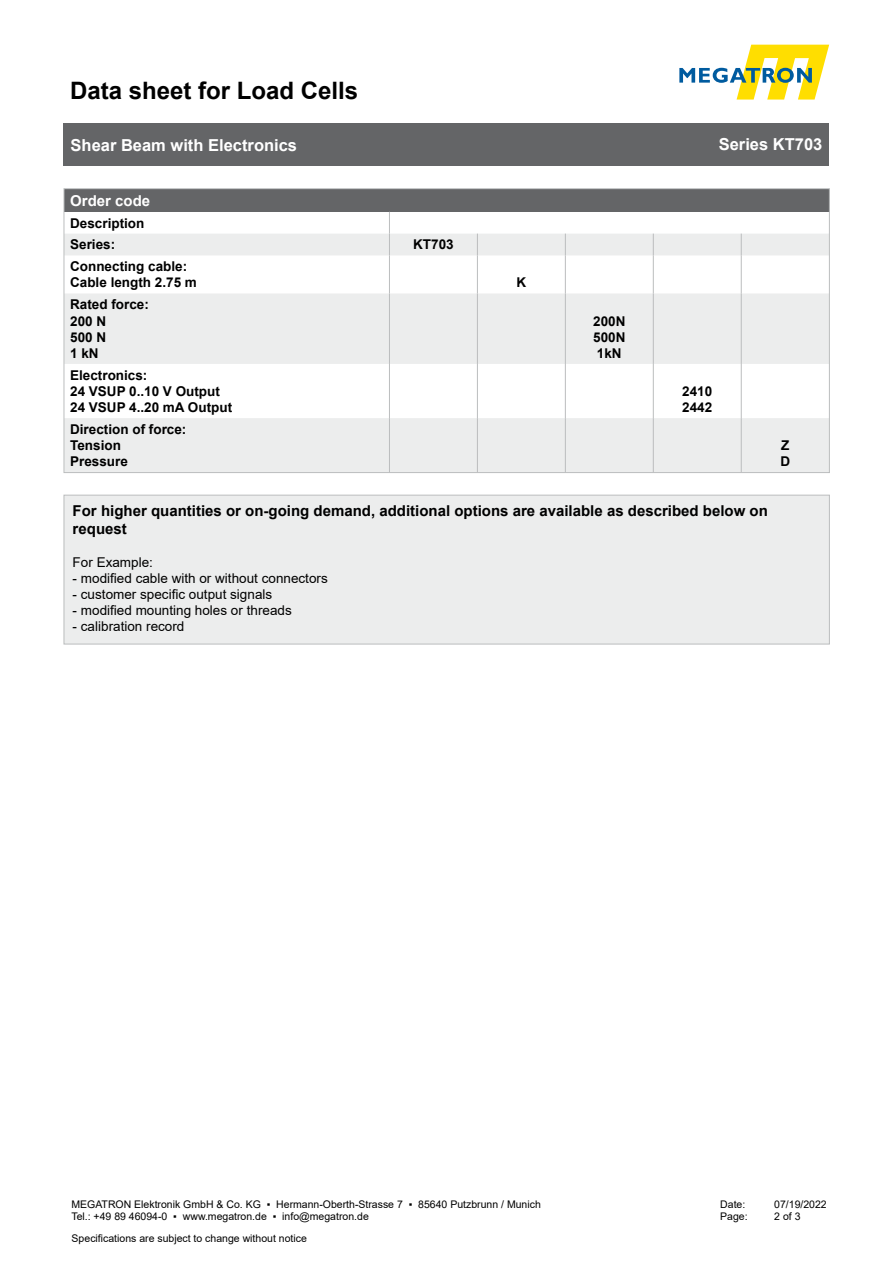
<style>
.page{position:relative;width:893px;height:1263px;background:#fff}
.page>*{position:absolute;margin:0;border:0;box-sizing:border-box;transform-origin:0 0}
.t1{font:700 24px "Arial";color:#000}
.t2{font:700 16.5px "Arial";color:#fff}
.t3{font:700 15px/18px "Arial";color:#000}
.t4{font:700 15px "Arial";color:#fff}
.t5{font:700 13.5px "Arial";color:#000}
.t6{font:13.5px "Arial";color:#000}
.t7{font:10.5px/12.6px "Arial";color:#000}
</style>
<div class="page">
<svg style="left:679px;top:45px;width:150px;height:55px"></svg>
<div style="left:64px;top:123px;width:765px;height:43px;background:#646567"></div>
<div style="left:64px;top:189px;width:765px;height:23px;background:#646567"></div>
<svg style="left:66px;top:234px;width:762px;height:237px;fill:#eceded"></svg>
<svg style="left:389px;top:212px;width:1px;height:43px"></svg>
<svg style="left:477px;top:234px;width:1px;height:21px"></svg>
<svg style="left:565px;top:234px;width:1px;height:21px"></svg>
<svg style="left:653px;top:234px;width:1px;height:21px"></svg>
<svg style="left:741px;top:234px;width:1px;height:21px"></svg>
<hr style="left:389px;top:255px;width:1px;height:38px;background:#bbbdbe">
<hr style="left:477px;top:255px;width:1px;height:38px;background:#bbbdbe">
<hr style="left:565px;top:255px;width:1px;height:38px;background:#bbbdbe">
<hr style="left:653px;top:255px;width:1px;height:38px;background:#bbbdbe">
<hr style="left:741px;top:255px;width:1px;height:38px;background:#bbbdbe">
<hr style="left:389px;top:293px;width:1px;height:71px;background:#bbbdbe">
<hr style="left:477px;top:293px;width:1px;height:71px;background:#bbbdbe">
<hr style="left:565px;top:293px;width:1px;height:71px;background:#bbbdbe">
<hr style="left:653px;top:293px;width:1px;height:71px;background:#bbbdbe">
<hr style="left:741px;top:293px;width:1px;height:71px;background:#bbbdbe">
<hr style="left:389px;top:364px;width:1px;height:54px;background:#bbbdbe">
<hr style="left:477px;top:364px;width:1px;height:54px;background:#bbbdbe">
<hr style="left:565px;top:364px;width:1px;height:54px;background:#bbbdbe">
<hr style="left:653px;top:364px;width:1px;height:54px;background:#bbbdbe">
<hr style="left:741px;top:364px;width:1px;height:54px;background:#bbbdbe">
<hr style="left:389px;top:418px;width:1px;height:54px;background:#bbbdbe">
<hr style="left:477px;top:418px;width:1px;height:54px;background:#bbbdbe">
<hr style="left:565px;top:418px;width:1px;height:54px;background:#bbbdbe">
<hr style="left:653px;top:418px;width:1px;height:54px;background:#bbbdbe">
<hr style="left:741px;top:418px;width:1px;height:54px;background:#bbbdbe">
<div style="left:64px;top:495px;width:766px;height:149px;background:#eceded"></div>
<h1 class="t1" style="left:70px;top:73px;width:290px">Data sheet for Load Cells</h1>
<h2 class="t2" style="left:71px;top:133px;width:228px">Shear Beam with Electronics</h2>
<h2 class="t2" style="left:719px;top:133px;width:105px">Series KT703</h2>
<p class="t4" style="left:70px;top:190px;width:82px">Order code</p>
<p class="t5" style="left:70px;top:213px;width:76px">Description</p>
<p class="t5" style="left:70px;top:235px;width:47px">Series:</p>
<p class="t5" style="left:413px;top:235px;width:42px">KT703</p>
<p class="t5" style="left:70px;top:257px;width:119px">Connecting cable:</p>
<p class="t5" style="left:70px;top:273px;width:128px">Cable length 2.75 m</p>
<p class="t5" style="left:516px;top:273px;width:11px">K</p>
<p class="t5" style="left:70px;top:295px;width:80px">Rated force:</p>
<p class="t5" style="left:70px;top:311px;width:38px">200 N</p>
<p class="t5" style="left:70px;top:327px;width:38px">500 N</p>
<p class="t5" style="left:70px;top:344px;width:30px">1 kN</p>
<p class="t5" style="left:70px;top:365px;width:79px">Electronics:</p>
<p class="t5" style="left:70px;top:382px;width:151px">24 VSUP 0..10 V Output</p>
<p class="t5" style="left:70px;top:398px;width:164px">24 VSUP 4..20 mA Output</p>
<p class="t5" style="left:70px;top:420px;width:118px">Direction of force:</p>
<p class="t5" style="left:70px;top:436px;width:52px">Tension</p>
<p class="t5" style="left:70px;top:452px;width:59px">Pressure</p>
<p class="t5" style="left:593px;top:311px;width:34px">200N</p>
<p class="t5" style="left:593px;top:327px;width:34px">500N</p>
<p class="t5" style="left:597px;top:344px;width:26px">1kN</p>
<p class="t5" style="left:682px;top:382px;width:32px">2410</p>
<p class="t5" style="left:682px;top:398px;width:32px">2442</p>
<p class="t5" style="left:781px;top:436px;width:10px">Z</p>
<p class="t5" style="left:780px;top:452px;width:11px">D</p>
<p class="t3" style="left:73px;top:502px;width:697px">For higher quantities or on-going demand, additional options are available as described below on request</p>
<p class="t6" style="left:73px;top:553px;width:82px">For Example:</p>
<p class="t6" style="left:73px;top:569px;width:257px">- modified cable with or without connectors</p>
<p class="t6" style="left:73px;top:585px;width:201px">- customer specific output signals</p>
<p class="t6" style="left:73px;top:601px;width:221px">- modified mounting holes or threads</p>
<p class="t6" style="left:73px;top:617px;width:113px">- calibration record</p>
<p class="t7" style="left:71px;top:1198px;width:471px">MEGATRON Elektronik GmbH &amp; Co. KG ▪ Hermann-Oberth-Strasse 7 ▪ 85640 Putzbrunn / Munich<br>Tel.: +49 89 46094-0 ▪ www.megatron.de ▪ info@megatron.de</p>
<p class="t7" style="left:720px;top:1198px;width:27px">Date:</p>
<p class="t7" style="left:774px;top:1198px;width:54px">07/19/2022</p>
<p class="t7" style="left:720px;top:1210px;width:29px">Page:</p>
<p class="t7" style="left:774px;top:1210px;width:28px">2 of 3</p>
<p class="t7" style="left:72px;top:1232px;width:237px">Specifications are subject to change without notice</p>
</div>
